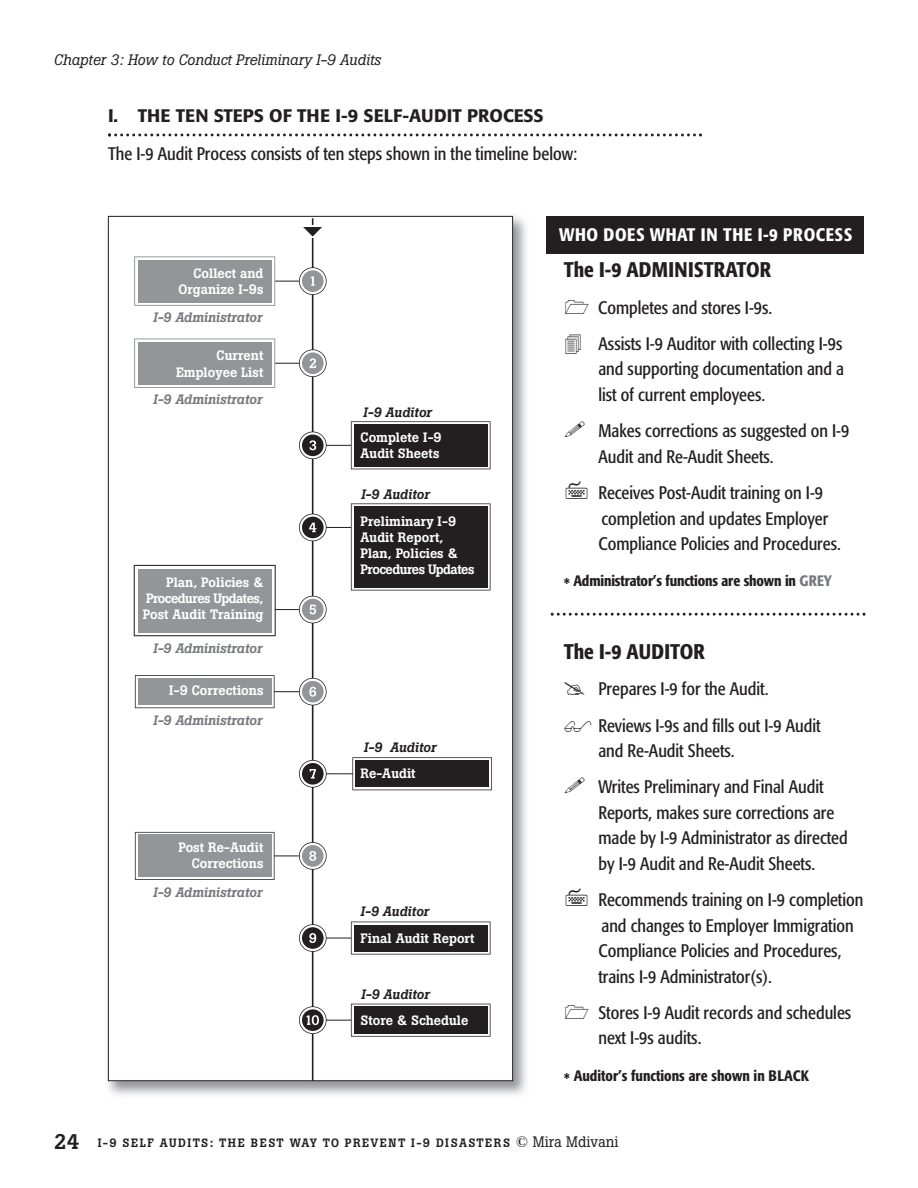
<style>
.page{position:relative;width:918px;height:1188px;background:#fff}
.page>*{position:absolute;margin:0;border:0;box-sizing:border-box;transform-origin:0 0}
.t1{font:500 condensed 21px "Formata";color:#231f20}
.t2{font:condensed 18px/25.5px "Formata";color:#231f20}
.t3{font:500 18px "Formata";color:#231f20}
.t4{font:500 condensed 18px "Formata";letter-spacing:.035em;color:#fff}
.t5{font:500 condensed 15px "Formata";letter-spacing:-.01em;color:#231f20}
.t6{font:italic 15px "Boton";color:#231f20}
.t7{font:500 13.5px/16.2px "Boton";color:#fff;text-align:right}
.t8{font:italic 500 13.5px "Boton";color:#76787b}
.t9{font:italic 500 13.5px "Boton";color:#231f20}
.t10{font:500 12px "Boton";letter-spacing:.12em;color:#231f20}
.s1{color:#76787b}
.s2{font-size:21px}
.s3{font-weight:400;font-size:15px}
</style>
<div class="page">
<div style="left:547px;top:216px;width:317px;height:38px;background:#231f20"></div>
<svg style="left:108px;top:133px;width:594px;height:3px"></svg>
<img style="left:107px;top:215px;width:419px;height:880px">
<div style="left:108px;top:216px;width:405px;height:865px;background:#fff"></div>
<hr style="left:312px;top:218px;width:1px;height:863px;background:#231f20">
<hr style="left:311px;top:445px;width:44px;height:1px;background:#231f20">
<div style="left:299px;top:432px;width:28px;height:27px;border:6px solid #231f20;border-radius:50%"></div>
<div style="left:300px;top:432px;width:26px;height:26px;border:4px solid #fff;border-radius:50%"></div>
<div style="left:302px;top:435px;width:22px;height:21px;background:#231f20;border-radius:50%"></div>
<svg style="left:309px;top:440px;width:7px;height:10px"></svg>
<div style="left:352px;top:422px;width:138px;height:47px;border:4px solid #fff"></div>
<div style="left:354px;top:424px;width:134px;height:42px;background:#231f20"></div>
<hr style="left:271px;top:281px;width:39px;height:1px;background:#231f20">
<div style="left:299px;top:267px;width:28px;height:28px;border:6px solid #231f20;border-radius:50%"></div>
<div style="left:300px;top:268px;width:26px;height:26px;border:4px solid #fff;border-radius:50%"></div>
<div style="left:302px;top:270px;width:22px;height:22px;background:#939598;border-radius:50%"></div>
<svg style="left:311px;top:276px;width:4px;height:10px"></svg>
<div style="left:134px;top:256px;width:141px;height:50px;border:7px solid #939598"></div>
<div style="left:135px;top:257px;width:139px;height:48px;border:6px solid #fff"></div>
<div style="left:138px;top:260px;width:134px;height:42px;background:#939598"></div>
<hr style="left:271px;top:363px;width:39px;height:1px;background:#231f20">
<div style="left:299px;top:349px;width:28px;height:28px;border:6px solid #231f20;border-radius:50%"></div>
<div style="left:300px;top:350px;width:26px;height:26px;border:4px solid #fff;border-radius:50%"></div>
<div style="left:302px;top:352px;width:22px;height:22px;background:#939598;border-radius:50%"></div>
<svg style="left:310px;top:358px;width:6px;height:10px"></svg>
<div style="left:134px;top:338px;width:141px;height:50px;border:7px solid #939598"></div>
<div style="left:135px;top:339px;width:139px;height:48px;border:6px solid #fff"></div>
<div style="left:138px;top:342px;width:134px;height:42px;background:#939598"></div>
<hr style="left:271px;top:609px;width:39px;height:1px;background:#231f20">
<div style="left:299px;top:596px;width:28px;height:27px;border:6px solid #231f20;border-radius:50%"></div>
<div style="left:300px;top:597px;width:26px;height:26px;border:4px solid #fff;border-radius:50%"></div>
<div style="left:302px;top:599px;width:22px;height:21px;background:#939598;border-radius:50%"></div>
<svg style="left:309px;top:605px;width:7px;height:9px"></svg>
<div style="left:134px;top:565px;width:142px;height:71px;border:8px solid #231f20"></div>
<div style="left:135px;top:566px;width:140px;height:69px;border:6px solid #fff"></div>
<div style="left:138px;top:569px;width:134px;height:63px;background:#939598"></div>
<hr style="left:271px;top:691px;width:39px;height:1px;background:#231f20">
<div style="left:299px;top:678px;width:28px;height:27px;border:6px solid #231f20;border-radius:50%"></div>
<div style="left:300px;top:679px;width:26px;height:26px;border:4px solid #fff;border-radius:50%"></div>
<div style="left:302px;top:681px;width:22px;height:21px;background:#939598;border-radius:50%"></div>
<svg style="left:309px;top:687px;width:7px;height:10px"></svg>
<div style="left:138px;top:678px;width:134px;height:27px;background:#939598"></div>
<hr style="left:271px;top:856px;width:39px;height:1px;background:#231f20">
<div style="left:299px;top:842px;width:28px;height:28px;border:6px solid #231f20;border-radius:50%"></div>
<div style="left:300px;top:843px;width:26px;height:26px;border:4px solid #fff;border-radius:50%"></div>
<div style="left:302px;top:845px;width:22px;height:22px;background:#939598;border-radius:50%"></div>
<svg style="left:309px;top:851px;width:7px;height:10px"></svg>
<div style="left:135px;top:832px;width:140px;height:48px;border:6px solid #231f20"></div>
<div style="left:136px;top:833px;width:138px;height:46px;border:4px solid #fff"></div>
<div style="left:138px;top:835px;width:134px;height:42px;background:#939598"></div>
<hr style="left:311px;top:527px;width:44px;height:1px;background:#231f20">
<div style="left:299px;top:514px;width:28px;height:27px;border:6px solid #231f20;border-radius:50%"></div>
<div style="left:300px;top:514px;width:26px;height:27px;border:4px solid #fff;border-radius:50%"></div>
<div style="left:302px;top:517px;width:22px;height:21px;background:#231f20;border-radius:50%"></div>
<svg style="left:309px;top:523px;width:7px;height:9px"></svg>
<div style="left:352px;top:504px;width:138px;height:86px;border:4px solid #fff"></div>
<div style="left:354px;top:506px;width:134px;height:81px;background:#231f20"></div>
<hr style="left:311px;top:938px;width:44px;height:1px;background:#231f20">
<div style="left:299px;top:924px;width:28px;height:28px;border:6px solid #231f20;border-radius:50%"></div>
<div style="left:300px;top:925px;width:26px;height:26px;border:4px solid #fff;border-radius:50%"></div>
<div style="left:302px;top:927px;width:22px;height:22px;background:#231f20;border-radius:50%"></div>
<svg style="left:309px;top:933px;width:7px;height:10px"></svg>
<div style="left:352px;top:922px;width:138px;height:32px;border:4px solid #fff"></div>
<div style="left:354px;top:925px;width:134px;height:27px;background:#231f20"></div>
<hr style="left:311px;top:773px;width:44px;height:1px;background:#231f20">
<div style="left:299px;top:760px;width:28px;height:28px;border:6px solid #231f20;border-radius:50%"></div>
<div style="left:300px;top:761px;width:26px;height:26px;border:4px solid #fff;border-radius:50%"></div>
<div style="left:302px;top:763px;width:22px;height:22px;background:#231f20;border-radius:50%"></div>
<svg style="left:310px;top:769px;width:6px;height:10px"></svg>
<div style="left:353px;top:758px;width:138px;height:32px;border:4px solid #fff"></div>
<div style="left:355px;top:760px;width:134px;height:27px;background:#231f20"></div>
<hr style="left:311px;top:1020px;width:44px;height:1px;background:#231f20">
<div style="left:299px;top:1006px;width:28px;height:28px;border:6px solid #231f20;border-radius:50%"></div>
<div style="left:300px;top:1007px;width:26px;height:26px;border:4px solid #fff;border-radius:50%"></div>
<div style="left:302px;top:1009px;width:22px;height:22px;background:#231f20;border-radius:50%"></div>
<svg style="left:307px;top:1015px;width:12px;height:10px"></svg>
<div style="left:352px;top:1004px;width:138px;height:32px;border:4px solid #fff"></div>
<div style="left:354px;top:1007px;width:134px;height:27px;background:#231f20"></div>
<div style="left:300px;top:225px;width:25px;height:13px;background:#fff"></div>
<svg style="left:303px;top:227px;width:19px;height:10px"></svg>
<svg style="left:551px;top:613px;width:315px;height:3px"></svg>
<p class="t6" style="left:54px;top:54px;width:328px">Chapter 3: How to Conduct Preliminary I-9 Audits</p>
<p class="t3" style="left:108px;top:108px;width:437px">I. THE TEN STEPS OF THE I-9 SELF-AUDIT PROCESS</p>
<p class="t2" style="left:108px;top:142px;width:471px">The I-9 Audit Process consists of ten steps shown in the timeline below:</p>
<p class="t7" style="left:179px;top:267px;width:86px">Collect and<br>Organize I-9s</p>
<p class="t8" style="left:153px;top:312px;width:111px">I-9 Administrator</p>
<p class="t7" style="left:176px;top:349px;width:89px">Current<br>Employee List</p>
<p class="t8" style="left:153px;top:394px;width:111px">I-9 Administrator</p>
<p class="t7" style="left:143px;top:575px;width:122px;text-align:justify;text-indent:23px">Plan, Policies &amp; Procedures Updates, Post Audit Training</p>
<p class="t8" style="left:153px;top:643px;width:111px">I-9 Administrator</p>
<p class="t7" style="left:169px;top:684px;width:96px">I-9 Corrections</p>
<p class="t8" style="left:153px;top:716px;width:111px">I-9 Administrator</p>
<p class="t7" style="left:178px;top:841px;width:87px">Post Re-Audit<br>Corrections</p>
<p class="t8" style="left:153px;top:888px;width:111px">I-9 Administrator</p>
<p class="t9" style="left:363px;top:407px;width:70px">I-9 Auditor</p>
<p class="t7" style="left:361px;top:431px;width:83px;text-align:left">Complete I-9<br>Audit Sheets</p>
<p class="t9" style="left:361px;top:489px;width:70px">I-9 Auditor</p>
<p class="t7" style="left:361px;top:514px;width:116px;text-align:left">Preliminary I-9<br>Audit Report,<br>Plan, Policies &amp;<br>Procedures Updates</p>
<p class="t9" style="left:364px;top:743px;width:74px">I-9 Auditor</p>
<p class="t7" style="left:361px;top:766px;width:57px">Re-Audit</p>
<p class="t9" style="left:361px;top:907px;width:70px">I-9 Auditor</p>
<p class="t7" style="left:361px;top:932px;width:116px">Final Audit Report</p>
<p class="t9" style="left:361px;top:990px;width:70px">I-9 Auditor</p>
<p class="t7" style="left:361px;top:1013px;width:110px">Store &amp; Schedule</p>
<p class="t4" style="left:559px;top:228px;width:295px">WHO DOES WHAT IN THE I-9 PROCESS</p>
<p class="t1" style="left:564px;top:262px;width:209px">The I-9 ADMINISTRATOR</p>
<p class="t2" style="left:598px;top:296px;width:176px">Completes and stores I-9s.</p>
<p class="t2" style="left:598px;top:332px;width:247px;text-align:justify;text-indent:-35px">✔ Assists I-9 Auditor with collecting I-9s and supporting documentation and a list of current employees.</p>
<p class="t2" style="left:598px;top:419px;width:252px">Makes corrections as suggested on I-9<br>Audit and Re-Audit Sheets.</p>
<p class="t2" style="left:598px;top:481px;width:244px">Receives Post-Audit training on I-9 completion and updates Employer<br>Compliance Policies and Procedures.</p>
<p class="t5" style="left:564px;top:575px;width:270px">* Administrator’s functions are shown in <span class="s1">GREY</span></p>
<p class="t1" style="left:564px;top:643px;width:143px">The I-9 AUDITOR</p>
<p class="t2" style="left:598px;top:672px;width:224px;line-height:36.3px">Prepares I-9 for the Audit.<br>Reviews I-9s and fills out I-9 Audit</p>
<p class="t2" style="left:598px;top:734px;width:227px;line-height:36.3px">and Re-Audit Sheets.<br>Writes Preliminary and Final Audit</p>
<p class="t2" style="left:598px;top:801px;width:251px">Reports, makes sure corrections are made by I-9 Administrator as directed by I-9 Audit and Re-Audit Sheets.</p>
<p class="t2" style="left:598px;top:888px;width:267px">Recommends training on I-9 completion and changes to Employer Immigration Compliance Policies and Procedures, trains I-9 Administrator(s).</p>
<p class="t2" style="left:598px;top:1001px;width:254px">Stores I-9 Audit records and schedules next I-9s audits.</p>
<p class="t5" style="left:564px;top:1070px;width:247px">* Auditor’s functions are shown in BLACK</p>
<p class="t10" style="left:54px;top:1139px;width:566px"><span class="s2">24</span> I-9 SELF AUDITS: THE BEST WAY TO PREVENT I-9 DISASTERS <span class="s3">© Mira Mdivani</span></p>
</div>
